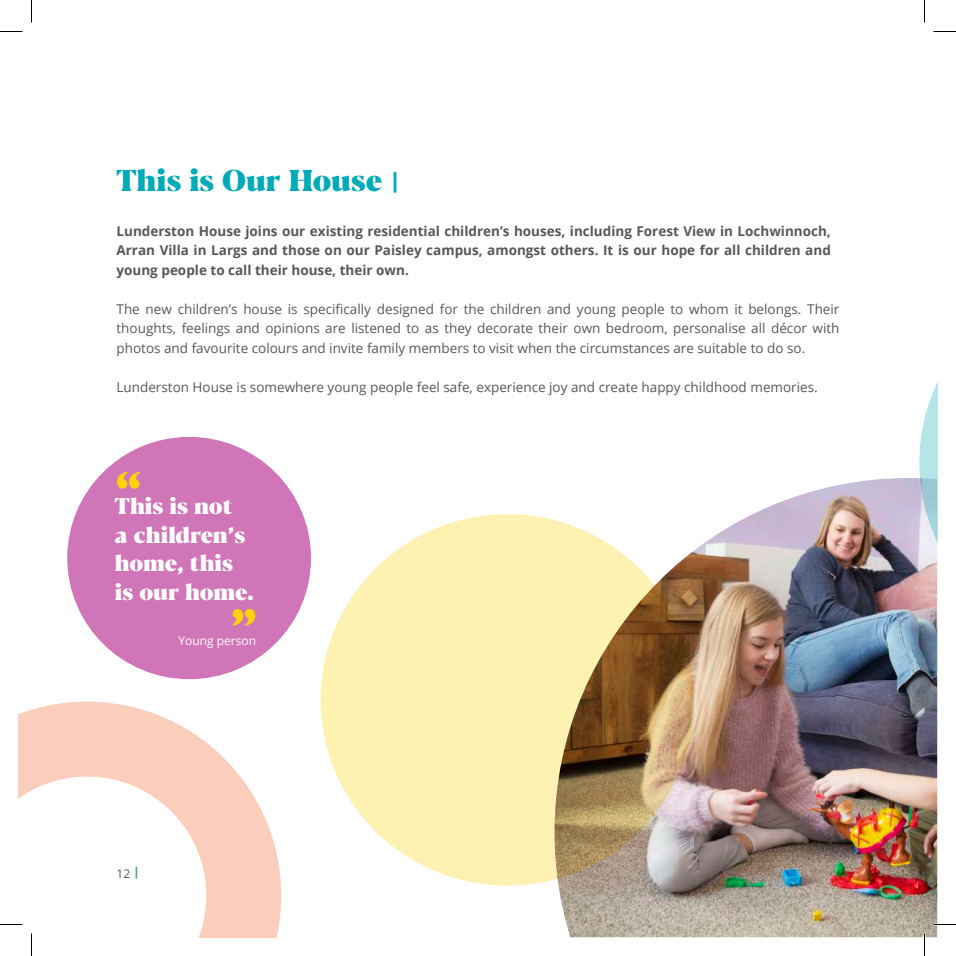
<style>
.page{position:relative;width:956px;height:956px;background:#fff}
.page>*{position:absolute;margin:0;border:0;box-sizing:border-box;transform-origin:0 0}
.t1{font:800 45px "Gill Sans Nova";color:#fed503}
.t2{font:800 30px "Blacker Display";color:#00aab8}
.t3{font:800 22.5px/28.5px "Blacker Display";color:#fff}
.t4{font:13.5px/19.5px "Open Sans";color:#57585a;text-align:justify}
.t5{font:700 13.5px/19.5px "Open Sans";color:#57585a;text-align:justify}
.t6{font:12px "Open Sans";color:#fff}
.t7{font:12px "Open Sans";color:#57585a}
.s1{font-family:"Open Sans";font-size:21px}
</style>
<div class="page">
<img style="left:554px;top:478px;width:383px;height:459px">
<div style="left:67px;top:437px;width:244px;height:242px;background:#d076b8;border-radius:50%"></div>
<svg style="left:919px;top:383px;width:18px;height:265px;background:#c2ced5"></svg>
<svg style="left:19px;top:702px;width:262px;height:235px"></svg>
<svg style="left:321px;top:514px;width:373px;height:371px;background:#e4d298"></svg>
<hr style="left:0;top:923px;width:22px;height:2px;background:#fff">
<hr style="left:933px;top:923px;width:23px;height:2px;background:#fff">
<hr style="left:923px;top:933px;width:2px;height:23px;background:#fff">
<svg style="left:0;top:31px;width:22px;height:1px"></svg>
<svg style="left:933px;top:31px;width:23px;height:1px"></svg>
<svg style="left:0;top:924px;width:22px;height:1px"></svg>
<svg style="left:933px;top:924px;width:23px;height:1px"></svg>
<svg style="left:31px;top:0;width:1px;height:22px"></svg>
<svg style="left:31px;top:933px;width:1px;height:23px"></svg>
<svg style="left:924px;top:0;width:1px;height:22px"></svg>
<svg style="left:924px;top:933px;width:1px;height:23px"></svg>
<h2 class="t2" style="left:117px;top:161px;width:285px">This is Our House <span class="s1">|</span></h2>
<p class="t5" style="left:117px;top:221px;width:716px">Lunderston House joins our existing residential children’s houses, including Forest View in Lochwinnoch, Arran Villa in Largs and those on our Paisley campus, amongst others. It is our hope for all children and young people to call their house, their own.</p>
<p class="t4" style="left:117px;top:299px;width:724px">The new children’s house is specifically designed for the children and young people to whom it belongs. Their thoughts, feelings and opinions are listened to as they decorate their own bedroom, personalise all décor with photos and favourite colours and invite family members to visit when the circumstances are suitable to do so.</p>
<p class="t4" style="left:117px;top:377px;width:703px">Lunderston House is somewhere young people feel safe, experience joy and create happy childhood memories.</p>
<h1 class="t1" style="left:116px;top:459px;width:27px">“</h1>
<h3 class="t3" style="left:115px;top:522px;width:140px">a children’s home, this is our home.</h3>
<p class="t6" style="left:178px;top:632px;width:79px">Young person</p>
<h3 class="t3" style="left:115px;top:493px;width:119px">This is not</h3>
<h1 class="t1" style="left:232px;top:596px;width:27px">”</h1>
<p class="t7" style="left:117px;top:866px;width:24px">12 <sup>|</sup></p>
</div>
